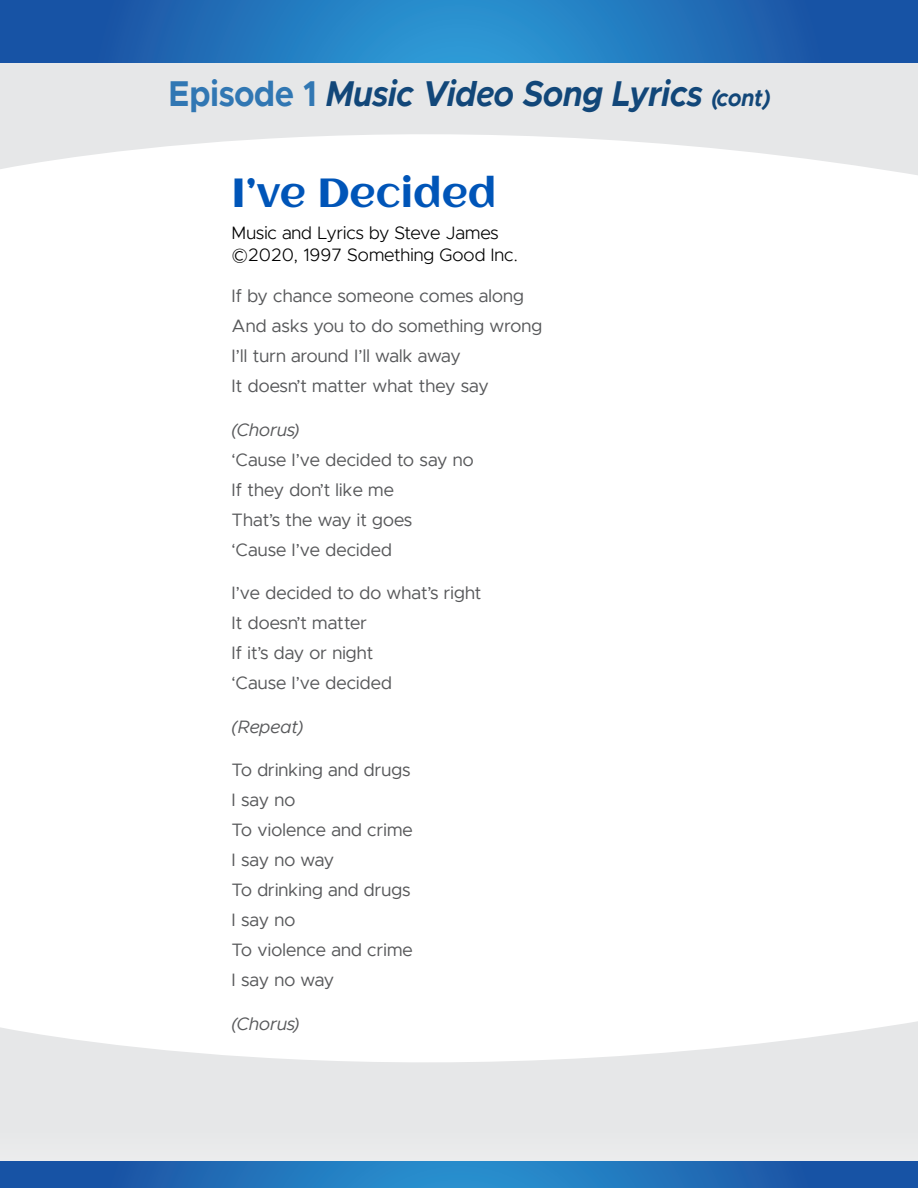
<style>
.page{position:relative;width:918px;height:1188px;background:#fff}
.page>*{position:absolute;margin:0;border:0;box-sizing:border-box;transform-origin:0 0}
.t1{font:40.5px "Aclonica";color:#0055b8}
.t2{font:italic 700 36px "Metropolis";color:#124779;scale:.9 1}
.t3{font:18px/30px "Metropolis";letter-spacing:.01em;color:#58595b}
.t4{font:300 18px/21.6px "Metropolis";color:#000}
.t5{font:italic 18px "Metropolis";letter-spacing:.01em;color:#58595b}
.s1{font-style:normal;color:#3177b3}
.s2{font-size:24px}
</style>
<div class="page">
<svg style="left:0;top:1021px;width:918px;height:140px;fill:#e6e7e8"></svg>
<svg style="left:0;top:63px;width:918px;height:112px;fill:#e6e7e8"></svg>
<svg style="left:0;top:0;width:918px;height:63px;background:#2170b8"></svg>
<svg style="left:0;top:1161px;width:918px;height:27px;background:#1f6db6"></svg>
<h2 class="t2" style="left:168px;top:71px;width:671px"><span class="s1">Episode 1</span> Music Video Song Lyrics <span class="s2">(cont)</span></h2>
<h1 class="t1" style="left:232px;top:165px;width:266px">I’ve Decided</h1>
<p class="t4" style="left:232px;top:222px;width:288px">Music and Lyrics by Steve James ©2020, 1997 Something Good Inc.</p>
<p class="t3" style="left:232px;top:281px;width:312px">If by chance someone comes along<br>And asks you to do something wrong<br>I’ll turn around I’ll walk away<br>It doesn’t matter what they say</p>
<p class="t5" style="left:232px;top:418px;width:69px">(Chorus)</p>
<p class="t3" style="left:232px;top:444px;width:244px">‘Cause I’ve decided to say no<br>If they don’t like me<br>That’s the way it goes<br>‘Cause I’ve decided</p>
<p class="t3" style="left:232px;top:578px;width:251px">I’ve decided to do what’s right<br>It doesn’t matter<br>If it’s day or night<br>‘Cause I’ve decided</p>
<p class="t5" style="left:232px;top:715px;width:74px">(Repeat)</p>
<p class="t3" style="left:232px;top:755px;width:183px">To drinking and drugs<br>I say no<br>To violence and crime<br>I say no way<br>To drinking and drugs<br>I say no<br>To violence and crime<br>I say no way</p>
<p class="t5" style="left:232px;top:1012px;width:69px">(Chorus)</p>
</div>
